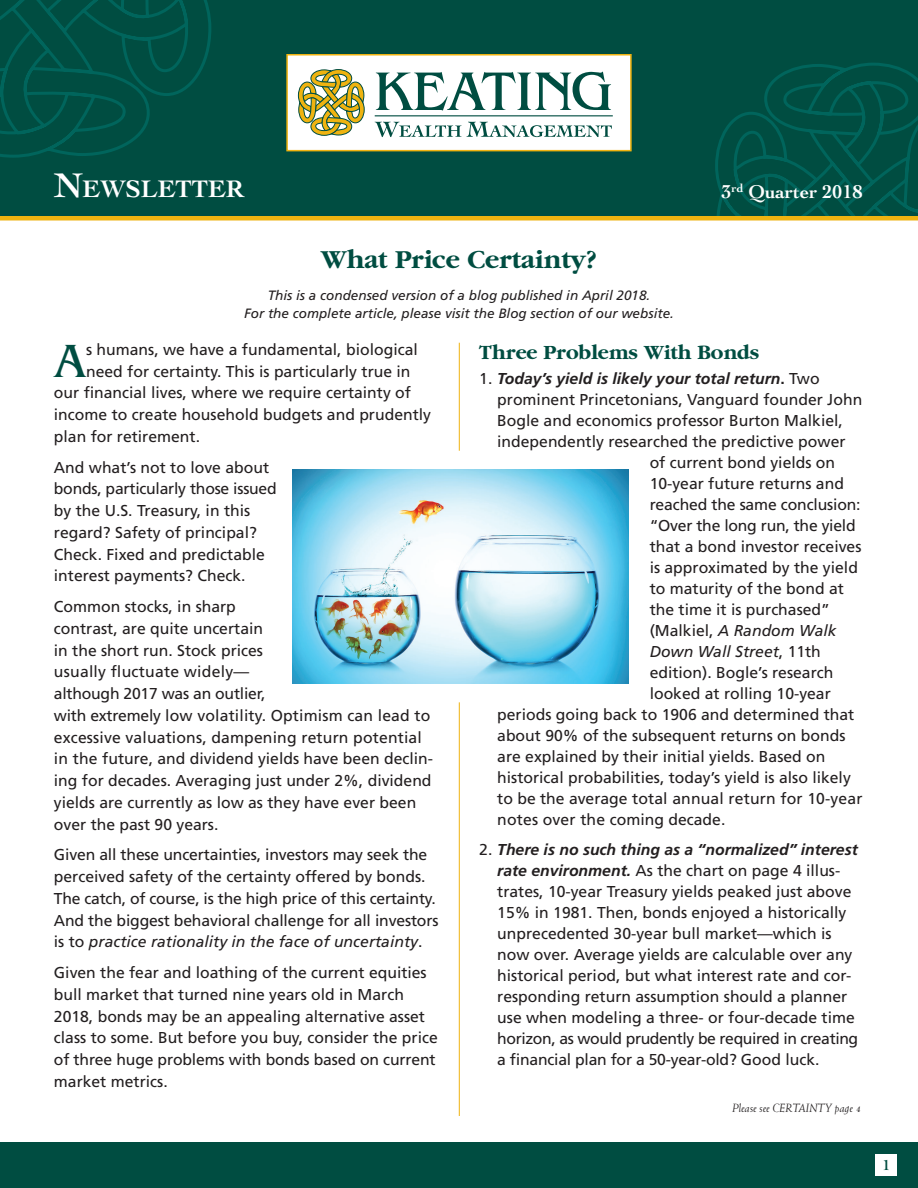
<style>
.page{position:relative;width:918px;height:1188px;background:#fff}
.page>*{position:absolute;margin:0;border:0;box-sizing:border-box;transform-origin:0 0}
.Body_Text{font:48.75px "Benguiat";color:#004d41}
.Headline_1{font:700 27px "Garamond";color:#004d41}
.t1{font:700 25.2px "Cochin LT Std";color:#fff}
.Subhead{font:700 21px "Garamond";color:#004d41}
.t2{font:700 19.5px "Cochin LT Std";color:#fff}
.Body_Text-2{font:15.75px/21.8px "Frutiger";color:#231f20}
.Indent_text_2{font:15.75px/21px "Frutiger";color:#231f20}
.Indent_text_2-2{font:italic 700 15.75px "Frutiger";color:#231f20}
.Indent_text_2-3{font:italic 15.75px "Frutiger";color:#231f20}
.t3{font:700 15px "Cochin LT Std";color:#004d41}
.Body_Text-3{font:italic 13.5px/18px "Frutiger";color:#231f20;text-align:center}
.t4{font:italic 12px "Weiss";color:#231f20}
.s1{font-size:36px}
.s2{font-style:italic}
.s3{font-weight:400;font-style:normal}
.s4{font-style:normal}
.s5{font-weight:700;font-style:italic}
</style>
<div class="page">
<div style="left:0;top:1143px;width:918px;height:45px;background:#004d41"></div>
<div style="left:875px;top:1155px;width:22px;height:21px;background:#fff"></div>
<div style="left:0;top:0;width:918px;height:217px;background:#004d41"></div>
<div style="left:286px;top:54px;width:346px;height:97px;background:#fff;border:2px solid #efb310"></div>
<hr style="left:375px;top:115px;width:238px;height:1px;background:#004d41">
<svg style="left:375px;top:122px;width:237px;height:15px"></svg>
<svg style="left:376px;top:71px;width:235px;height:40px"></svg>
<svg style="left:298px;top:69px;width:67px;height:67px"></svg>
<svg style="left:0;top:0;width:213px;height:221px"></svg>
<svg style="left:715px;top:63px;width:203px;height:153px"></svg>
<hr style="left:0;top:216px;width:918px;height:4px;background:#efb310">
<hr style="left:459px;top:343px;width:1px;height:108px;background:#efb211">
<hr style="left:459px;top:702px;width:1px;height:414px;background:#efb211">
<img style="left:292px;top:469px;width:336px;height:214px">
<p class="t1" style="left:54px;top:174px;width:192px"><span class="s1">N</span>EWSLETTER</p>
<p class="t2" style="left:721px;top:180px;width:143px">3<sup>rd</sup> Quarter 2018</p>
<p class="Headline_1" style="left:321px;top:244px;width:277px">What Price Certainty?</p>
<p class="Body_Text-3" style="left:244px;top:286px;width:431px">This is a condensed version of a blog published in April 2018.<br>For the complete article, please visit the Blog section of our website.</p>
<p class="Body_Text" style="left:54px;top:334px;width:34px">A</p>
<p class="Body_Text-2" style="left:86px;top:338px;width:333px">s humans, we have a fundamental, biological</p>
<p class="Body_Text-2" style="left:86px;top:360px;width:326px">need for certainty. This is particularly true in</p>
<p class="Body_Text-2" style="left:54px;top:382px;width:359px">our financial lives, where we require certainty of</p>
<p class="Body_Text-2" style="left:54px;top:404px;width:379px">income to create household budgets and prudently</p>
<p class="Body_Text-2" style="left:54px;top:425px;width:148px">plan for retirement.</p>
<p class="Body_Text-2" style="left:54px;top:456px;width:224px">And what’s not to love about bonds, particularly those issued by the U.S. Treasury, in this regard? Safety of principal?<br>Check. Fixed and predictable interest payments? Check.</p>
<p class="Body_Text-2" style="left:54px;top:596px;width:381px">Common stocks, in sharp<br>contrast, are quite uncertain<br>in the short run. Stock prices<br>usually fluctuate widely—<br>although 2017 was an outlier,<br>with extremely low volatility. Optimism can lead to excessive valuations, dampening return potential in the future, and dividend yields have been declin&shy;ing for decades. Averaging just under 2%, dividend yields are currently as low as they have ever been over the past 90 years.</p>
<p class="Body_Text-2" style="left:54px;top:844px;width:386px">Given all these uncertainties, investors may seek the perceived safety of the certainty offered by bonds.<br>The catch, of course, is the high price of this certainty.<br>And the biggest behavioral challenge for all investors is to <span class="s2">practice rationality in the face of uncertainty</span>.</p>
<p class="Body_Text-2" style="left:54px;top:962px;width:385px">Given the fear and loathing of the current equities bull market that turned nine years old in March 2018, bonds may be an appealing alternative asset class to some. But before you buy, consider the price of three huge problems with bonds based on current market metrics.</p>
<p class="Subhead" style="left:479px;top:341px;width:282px">Three Problems With Bonds</p>
<p class="Indent_text_2-2" style="left:479px;top:370px;width:342px"><span class="s3">1.</span> Today’s yield is likely your total return<span class="s4">.</span> <span class="s3">Two</span></p>
<p class="Indent_text_2" style="left:497px;top:389px;width:367px">prominent Princetonians, Vanguard founder John</p>
<p class="Indent_text_2" style="left:497px;top:410px;width:347px">Bogle and economics professor Burton Malkiel,</p>
<p class="Indent_text_2" style="left:497px;top:431px;width:350px">independently researched the predictive power</p>
<p class="Indent_text_2" style="left:650px;top:452px;width:187px">of current bond yields on</p>
<p class="Indent_text_2" style="left:650px;top:473px;width:196px">10-year future returns and</p>
<p class="Indent_text_2" style="left:650px;top:494px;width:213px">reached the same conclusion:</p>
<p class="Indent_text_2" style="left:650px;top:515px;width:208px">“Over the long run, the yield</p>
<p class="Indent_text_2" style="left:650px;top:536px;width:213px">that a bond investor receives</p>
<p class="Indent_text_2" style="left:650px;top:557px;width:210px">is approximated by the yield</p>
<p class="Indent_text_2" style="left:650px;top:578px;width:196px">to maturity of the bond at</p>
<p class="Indent_text_2" style="left:650px;top:599px;width:182px">the time it is purchased”</p>
<p class="Indent_text_2-3" style="left:650px;top:622px;width:189px"><span class="s4">(Malkiel,</span> A Random Walk</p>
<p class="Indent_text_2-3" style="left:650px;top:643px;width:173px">Down Wall Street<span class="s4">, 11th</span></p>
<p class="Indent_text_2" style="left:650px;top:662px;width:185px">edition). Bogle’s research</p>
<p class="Indent_text_2" style="left:650px;top:683px;width:183px">looked at rolling 10-year</p>
<p class="Indent_text_2" style="left:497px;top:704px;width:359px">periods going back to 1906 and determined that</p>
<p class="Indent_text_2" style="left:497px;top:725px;width:350px">about 90% of the subsequent returns on bonds</p>
<p class="Indent_text_2" style="left:497px;top:746px;width:330px">are explained by their initial yields. Based on</p>
<p class="Indent_text_2" style="left:497px;top:767px;width:355px">historical probabilities, today’s yield is also likely</p>
<p class="Indent_text_2" style="left:497px;top:788px;width:367px">to be the average total annual return for 10-year</p>
<p class="Indent_text_2" style="left:497px;top:809px;width:230px">notes over the coming decade.</p>
<p class="Indent_text_2" style="left:497px;top:839px;width:363px;text-indent:-18px">2. <span class="s5">There is no such thing as a “normalized” interest rate environment.</span> As the chart on page 4 illus&shy;trates, 10-year Treasury yields peaked just above 15% in 1981. Then, bonds enjoyed a historically unprecedented 30-year bull market—which is now over. Average yields are calculable over any historical period, but what interest rate and cor&shy;responding return assumption should a planner use when modeling a three- or four-decade time horizon, as would prudently be required in creating a financial plan for a 50-year-old? Good luck.</p>
<p class="t4" style="left:733px;top:1101px;width:130px">Please see CERTAINTY page 4</p>
<p class="t3" style="left:883px;top:1156px;width:9px">1</p>
</div>
